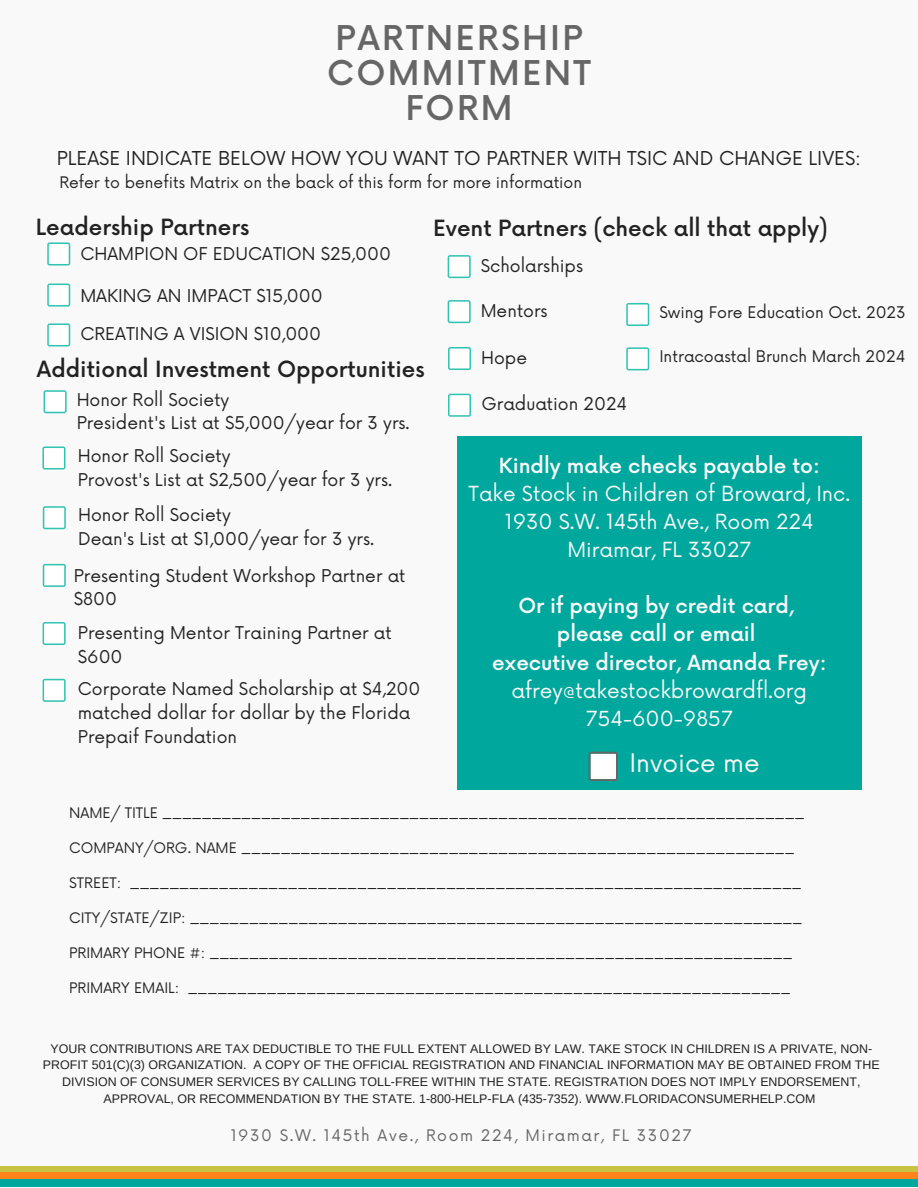
<style>
.page{position:relative;width:918px;height:1188px;background:#f9f9f9}
.page>*{position:absolute;margin:0;border:0;box-sizing:border-box;transform-origin:0 0}
.t1{font:500 33.3px/34.8px "Now";letter-spacing:.07em;color:#666;text-align:center}
.t2{font:24.9px "Now";color:#f9f9f9}
.t3{font:500 21.75px "Now";color:#222}
.t4{font:20.25px/28.2px "Now";color:#f9f9f9;text-align:center}
.t5{font:500 20.25px/28.2px "Now";color:#f9f9f9;text-align:center}
.t6{font:18.75px "Now";color:#222}
.t7{font:17.1px/23.7px "Now";color:#222}
.t8{font:15.6px "Now";color:#222}
.t9{font:15.6px "Now";letter-spacing:.1em;color:#666}
.t10{font:14.25px "Now";color:#222}
.t11{font:12.45px/16.8px "Arimo";color:#222;text-align:center}
</style>
<div class="page">
<svg style="left:47px;top:284px;width:23px;height:23px"></svg>
<svg style="left:47px;top:323px;width:23px;height:23px"></svg>
<svg style="left:448px;top:300px;width:23px;height:23px"></svg>
<svg style="left:448px;top:347px;width:23px;height:23px"></svg>
<svg style="left:448px;top:394px;width:23px;height:23px"></svg>
<svg style="left:43px;top:622px;width:23px;height:23px"></svg>
<svg style="left:43px;top:679px;width:23px;height:23px"></svg>
<svg style="left:44px;top:390px;width:23px;height:23px"></svg>
<svg style="left:42px;top:446px;width:24px;height:24px"></svg>
<svg style="left:43px;top:506px;width:23px;height:23px"></svg>
<div style="left:457px;top:436px;width:405px;height:353px;background:#00a79d"></div>
<svg style="left:589px;top:752px;width:29px;height:29px"></svg>
<svg style="left:43px;top:564px;width:23px;height:23px"></svg>
<svg style="left:448px;top:255px;width:23px;height:23px"></svg>
<svg style="left:626px;top:303px;width:23px;height:23px"></svg>
<svg style="left:626px;top:347px;width:23px;height:23px"></svg>
<div style="left:0;top:1166px;width:918px;height:7px;background:#c8c340"></div>
<div style="left:0;top:1173px;width:918px;height:7px;background:#ff841c"></div>
<div style="left:0;top:1180px;width:918px;height:7px;background:#00a79d"></div>
<svg style="left:47px;top:242px;width:23px;height:23px"></svg>
<h1 class="t1" style="left:327px;top:23px;width:265px">PARTNERSHIP<br>COMMITMENT<br>FORM</h1>
<h3 class="t6" style="left:57px;top:148px;width:806px">PLEASE INDICATE BELOW HOW YOU WANT TO PARTNER WITH TSIC AND CHANGE LIVES:</h3>
<p class="t8" style="left:59px;top:174px;width:524px">Refer to benefits Matrix on the back of this form for more information</p>
<h3 class="t3" style="left:36px;top:216px;width:215px">Leadership Partners</h3>
<p class="t7" style="left:80px;top:243px;width:312px">CHAMPION OF EDUCATION $25,000</p>
<p class="t7" style="left:80px;top:284px;width:244px">MAKING AN IMPACT $15,000</p>
<p class="t7" style="left:80px;top:323px;width:242px">CREATING A VISION $10,000</p>
<h3 class="t3" style="left:37px;top:357px;width:389px">Additional Investment Opportunities</h3>
<p class="t7" style="left:77px;top:388px;width:335px">Honor Roll Society<br>President's List at $5,000/year for 3 yrs.</p>
<p class="t7" style="left:78px;top:445px;width:316px">Honor Roll Society<br>Provost's List at $2,500/year for 3 yrs.</p>
<p class="t7" style="left:78px;top:504px;width:298px">Honor Roll Society<br>Dean's List at $1,000/year for 3 yrs.</p>
<p class="t7" style="left:74px;top:564px;width:333px">Presenting Student Workshop Partner at $800</p>
<p class="t7" style="left:78px;top:622px;width:315px">Presenting Mentor Training Partner at $600</p>
<p class="t7" style="left:78px;top:678px;width:344px">Corporate Named Scholarship at $4,200 matched dollar for dollar by the Florida<br>Prepaif Foundation</p>
<h3 class="t3" style="left:433px;top:216px;width:396px">Event Partners (check all that apply)</h3>
<p class="t7" style="left:481px;top:255px;width:104px">Scholarships</p>
<p class="t7" style="left:481px;top:300px;width:68px">Mentors</p>
<p class="t7" style="left:481px;top:346px;width:48px">Hope</p>
<p class="t7" style="left:482px;top:393px;width:147px">Graduation 2024</p>
<p class="t8" style="left:659px;top:304px;width:248px">Swing Fore Education Oct. 2023</p>
<p class="t8" style="left:659px;top:348px;width:248px">Intracoastal Brunch March 2024</p>
<h3 class="t5" style="left:499px;top:453px;width:323px">Kindly make checks payable to:</h3>
<h3 class="t4" style="left:469px;top:480px;width:383px">Take Stock in Children of Broward, Inc.<br>1930 S.W. 145th Ave., Room 224<br>Miramar, FL 33027</h3>
<h3 class="t5" style="left:492px;top:593px;width:336px">Or if paying by credit card, please call or email<br>executive director, Amanda Frey:</h3>
<h3 class="t4" style="left:512px;top:677px;width:297px">afrey@takestockbrowardfl.org<br>754-600-9857</h3>
<h2 class="t2" style="left:629px;top:749px;width:132px">Invoice me</h2>
<p class="t10" style="left:69px;top:805px;width:737px">NAME/ TITLE _________________________________________________________________</p>
<p class="t10" style="left:69px;top:840px;width:727px">COMPANY/ORG. NAME ________________________________________________________</p>
<p class="t10" style="left:69px;top:875px;width:734px">STREET: ____________________________________________________________________</p>
<p class="t10" style="left:69px;top:910px;width:735px">CITY/STATE/ZIP: ______________________________________________________________</p>
<p class="t10" style="left:69px;top:945px;width:725px">PRIMARY PHONE #: ___________________________________________________________</p>
<p class="t10" style="left:69px;top:980px;width:723px">PRIMARY EMAIL: _____________________________________________________________</p>
<p class="t11" style="left:43px;top:1040px;width:838px">YOUR CONTRIBUTIONS ARE TAX DEDUCTIBLE TO THE FULL EXTENT ALLOWED BY LAW. TAKE STOCK IN CHILDREN IS A PRIVATE, NON-PROFIT 501(C)(3) ORGANIZATION. A COPY OF THE OFFICIAL REGISTRATION AND FINANCIAL INFORMATION MAY BE OBTAINED FROM THE DIVISION OF CONSUMER SERVICES BY CALLING TOLL-FREE WITHIN THE STATE. REGISTRATION DOES NOT IMPLY ENDORSEMENT, APPROVAL, OR RECOMMENDATION BY THE STATE. 1-800-HELP-FLA (435-7352). WWW.FLORIDACONSUMERHELP.COM</p>
<p class="t9" style="left:231px;top:1127px;width:462px">1930 S.W. 145th Ave., Room 224, Miramar, FL 33027</p>
</div>
